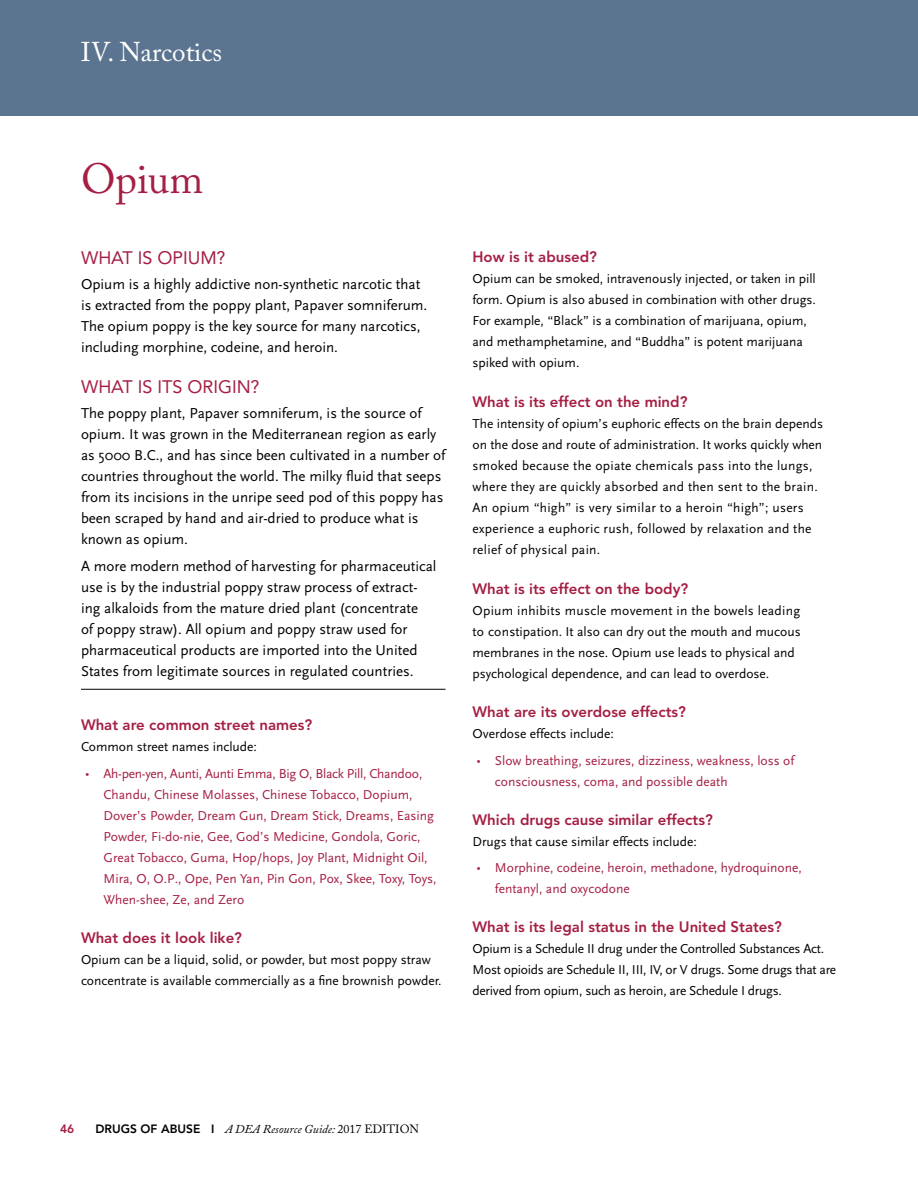
<style>
.page{position:relative;width:918px;height:1188px;background:#fff}
.page>*{position:absolute;margin:0;border:0;box-sizing:border-box;transform-origin:0 0}
.t1{font:42px "Adobe Caslon Pro";color:#a51f43}
.t2{font:27px "Adobe Caslon Pro";color:#fff}
.t3{font:18px "Avenir";color:#a51f43}
.t4{font:15px/21px "Scala Sans";color:#000}
.t5{font:800 15px "Avenir";color:#a51f43}
.t6{font:13.5px/21px "Scala Sans";color:#000}
.t7{font:13.5px "Scala Sans";color:#a51f43}
.t8{font:13.5px/21px "Scala Sans";letter-spacing:.02em;color:#000}
.t9{font:13.5px/21px "Scala Sans";letter-spacing:-.02em;color:#000}
.t10{font:13.5px "Scala Sans";letter-spacing:-.02em;color:#a51f43}
.t11{font:italic 12px "Adobe Caslon Pro";color:#000}
.t12{font:800 12px "Avenir";color:#a51f43}
.s1{font-family:"Myriad Pro"}
.s2{font-family:"Avenir";font-weight:800;font-style:normal}
.s3{font-style:normal}
</style>
<div class="page">
<div style="left:0;top:0;width:918px;height:116px;background:#5b7590"></div>
<hr style="left:81px;top:689px;width:365px;height:1px;background:#000">
<h2 class="t2" style="left:81px;top:36px;width:143px">IV. Narcotics</h2>
<h3 class="t1" style="left:81px;top:154px;width:124px">Opium</h3>
<h4 class="t3" style="left:81px;top:247px;width:146px">WHAT IS OPIUM?</h4>
<p class="t4" style="left:81px;top:274px;width:348px">Opium is a highly addictive non-synthetic narcotic that is extracted from the poppy plant, Papaver somniferum.<br>The opium poppy is the key source for many narcotics, including morphine, codeine, and heroin.</p>
<h4 class="t3" style="left:81px;top:376px;width:180px">WHAT IS ITS ORIGIN?</h4>
<p class="t4" style="left:81px;top:403px;width:366px">The poppy plant, Papaver somniferum, is the source of opium. It was grown in the Mediterranean region as early as 5000 B.C., and has since been cultivated in a number of countries throughout the world. The milky fluid that seeps from its incisions in the unripe seed pod of this poppy has been scraped by hand and air-dried to produce what is known as opium.</p>
<p class="t4" style="left:81px;top:555px;width:357px">A more modern method of harvesting for pharmaceutical use is by the industrial poppy straw process of extract&shy;ing alkaloids from the mature dried plant (concentrate<br>of poppy straw). All opium and poppy straw used for pharmaceutical products are imported into the United States from legitimate sources in regulated countries.</p>
<h4 class="t5" style="left:81px;top:716px;width:233px">What are common street names?</h4>
<p class="t6" style="left:81px;top:737px;width:177px">Common street names include:</p>
<p class="t10" style="left:85px;top:766px;width:339px"><span class="s1">•</span> Ah-pen-yen, Aunti, Aunti Emma, Big O, Black Pill, Chandoo,</p>
<p class="t7" style="left:103px;top:787px;width:311px">Chandu, Chinese Molasses, Chinese Tobacco, Dopium,</p>
<p class="t7" style="left:103px;top:808px;width:332px">Dover’s Powder, Dream Gun, Dream Stick, Dreams, Easing</p>
<p class="t7" style="left:103px;top:829px;width:319px">Powder, Fi-do-nie, Gee, God’s Medicine, Gondola, Goric,</p>
<p class="t7" style="left:103px;top:850px;width:326px">Great Tobacco, Guma, Hop/hops, Joy Plant, Midnight Oil,</p>
<p class="t7" style="left:103px;top:871px;width:335px">Mira, O, O.P., Ope, Pen Yan, Pin Gon, Pox, Skee, Toxy, Toys,</p>
<p class="t7" style="left:104px;top:892px;width:142px">When-shee, Ze, and Zero</p>
<h4 class="t5" style="left:81px;top:928px;width:163px">What does it look like?</h4>
<p class="t6" style="left:81px;top:949px;width:362px">Opium can be a liquid, solid, or powder, but most poppy straw concentrate is available commercially as a fine brownish powder.</p>
<h4 class="t5" style="left:472px;top:248px;width:126px">How is it abused?</h4>
<p class="t6" style="left:472px;top:268px;width:345px">Opium can be smoked, intravenously injected, or taken in pill form. Opium is also abused in combination with other drugs.<br>For example, “Black” is a combination of marijuana, opium, and methamphetamine, and “Buddha” is potent marijuana spiked with opium.</p>
<h4 class="t5" style="left:472px;top:393px;width:216px">What is its effect on the mind?</h4>
<p class="t8" style="left:472px;top:413px;width:352px">The intensity of opium’s euphoric effects on the brain depends on the dose and route of administration. It works quickly when smoked because the opiate chemicals pass into the lungs, where they are quickly absorbed and then sent to the brain.<br>An opium “high” is very similar to a heroin “high”; users experience a euphoric rush, followed by relaxation and the relief of physical pain.</p>
<h4 class="t5" style="left:472px;top:579px;width:217px">What is its effect on the body?</h4>
<p class="t6" style="left:472px;top:600px;width:330px">Opium inhibits muscle movement in the bowels leading to constipation. It also can dry out the mouth and mucous membranes in the nose. Opium use leads to physical and psychological dependence, and can lead to overdose.</p>
<h4 class="t5" style="left:472px;top:703px;width:215px">What are its overdose effects?</h4>
<p class="t6" style="left:472px;top:724px;width:143px">Overdose effects include:</p>
<p class="t7" style="left:477px;top:753px;width:319px"><span class="s1">•</span> Slow breathing, seizures, dizziness, weakness, loss of</p>
<p class="t7" style="left:495px;top:774px;width:234px">consciousness, coma, and possible death</p>
<h4 class="t5" style="left:472px;top:811px;width:242px">Which drugs cause similar effects?</h4>
<p class="t6" style="left:472px;top:831px;width:226px">Drugs that cause similar effects include:</p>
<p class="t7" style="left:477px;top:860px;width:326px"><span class="s1">•</span> Morphine, codeine, heroin, methadone, hydroquinone,</p>
<p class="t7" style="left:495px;top:881px;width:136px">fentanyl, and oxycodone</p>
<h4 class="t5" style="left:472px;top:918px;width:311px">What is its legal status in the United States?</h4>
<p class="t9" style="left:472px;top:938px;width:365px">Opium is a Schedule II drug under the Controlled Substances Act.<br>Most opioids are Schedule II, III, IV, or V drugs. Some drugs that are derived from opium, such as heroin, are Schedule I drugs.</p>
<p class="t12" style="left:60px;top:1121px;width:16px">46</p>
<p class="t11" style="left:96px;top:1121px;width:325px"><span class="s2">DRUGS OF ABUSE I</span> A DEA Resource Guide: <span class="s3">2017 EDITION</span></p>
</div>
